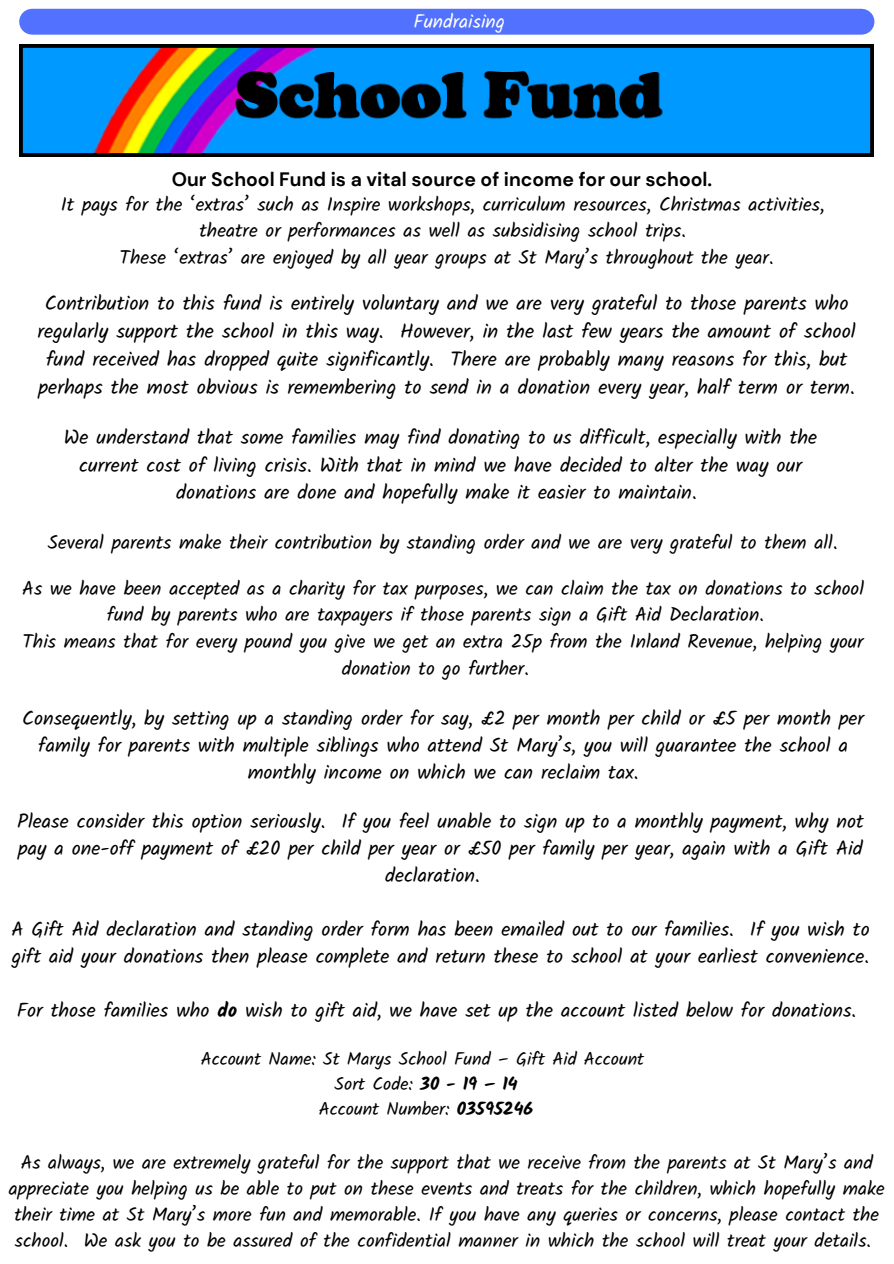
<style>
.page{position:relative;width:894px;height:1264px;background:#fff}
.page>*{position:absolute;margin:0;border:0;box-sizing:border-box;transform-origin:0 0}
.t1{font:20.25px/27.9px "Kalam";color:#000;text-align:center}
.t2{font:20.1px/27.6px "Kalam";color:#000;text-align:center}
.t3{font:19.95px/27.3px "Kalam";color:#000;text-align:center}
.t4{font:19.35px/24.2px "Kalam";color:#000;text-align:center}
.t5{font:19.2px "Kalam";color:#fff}
.t6{font:19.05px/26.2px "Kalam";color:#000;text-align:center}
.t7{font:18px "Kalam";color:#000}
.s1{font-family:"DM Sans";font-weight:700}
.s2{font-weight:700}
</style>
<div class="page">
<div style="left:32px;top:9px;width:829px;height:26px;background:#5271ff"></div>
<img style="left:19px;top:44px;width:854px;height:113px">
<p class="t5" style="left:413px;top:10px;width:93px">Fundraising</p>
<h1 class="t4" style="left:61px;top:168px;width:765px"><span class="s1">Our School Fund is a vital source of income for our school.<br></span>It pays for the ‘extras’ such as Inspire workshops, curriculum resources, Christmas activities,</h1>
<h1 class="t4" style="left:120px;top:217px;width:655px;line-height:26.7px">theatre or performances as well as subsidising school trips.<br>These ‘extras’ are enjoyed by all year groups at St Mary’s throughout the year.</h1>
<p class="t1" style="left:37px;top:289px;width:819px">Contribution to this fund is entirely voluntary and we are very grateful to those parents who regularly support the school in this way. However, in the last few years the amount of school fund received has dropped quite significantly. There are probably many reasons for this, but perhaps the most obvious is remembering to send in a donation every year, half term or term.</p>
<h1 class="t2" style="left:64px;top:423px;width:754px">We understand that some families may find donating to us difficult, especially with the current cost of living crisis. With that in mind we have decided to alter the way our donations are done and hopefully make it easier to maintain.</h1>
<h1 class="t4" style="left:48px;top:530px;width:791px">Several parents make their contribution by standing order and we are very grateful to them all.</h1>
<h1 class="t4" style="left:22px;top:576px;width:843px">As we have been accepted as a charity for tax purposes, we can claim the tax on donations to school</h1>
<h1 class="t4" style="left:107px;top:602px;width:658px">fund by parents who are taxpayers if those parents sign a Gift Aid Declaration.</h1>
<h1 class="t4" style="left:23px;top:629px;width:842px">This means that for every pound you give we get an extra 25p from the Inland Revenue, helping your</h1>
<h1 class="t4" style="left:341px;top:655px;width:189px">donation to go further.</h1>
<h1 class="t3" style="left:22px;top:704px;width:843px">Consequently, by setting up a standing order for say, £2 per month per child or £5 per month per family for parents with multiple siblings who attend St Mary’s, you will guarantee the school a monthly income on which we can reclaim tax.</h1>
<h1 class="t3" style="left:17px;top:807px;width:847px">Please consider this option seriously. If you feel unable to sign up to a monthly payment, why not</h1>
<h1 class="t3" style="left:18px;top:834px;width:845px">pay a one-off payment of £20 per child per year or £50 per family per year, again with a Gift Aid</h1>
<h1 class="t3" style="left:385px;top:861px;width:96px">declaration.</h1>
<h1 class="t3" style="left:11px;top:915px;width:859px;text-align:left">A Gift Aid declaration and standing order form has been emailed out to our families. If you wish to gift aid your donations then please complete and return these to school at your earliest convenience.</h1>
<h1 class="t3" style="left:17px;top:996px;width:840px">For those families who <span class="s2">do</span> wish to gift aid, we have set up the account listed below for donations.</h1>
<h1 class="t7" style="left:201px;top:1048px;width:445px">Account Name: St Marys School Fund – Gift Aid Account</h1>
<p class="t7" style="left:334px;top:1073px;width:184px">Sort Code: <span class="s2">30 - 19 – 14</span></p>
<p class="t7" style="left:319px;top:1098px;width:216px">Account Number: <span class="s2">03595246</span></p>
<h1 class="t6" style="left:9px;top:1148px;width:877px">As always, we are extremely grateful for the support that we receive from the parents at St Mary’s and appreciate you helping us be able to put on these events and treats for the children, which hopefully make their time at St Mary’s more fun and memorable. If you have any queries or concerns, please contact the school. We ask you to be assured of the confidential manner in which the school will treat your details.</h1>
</div>
